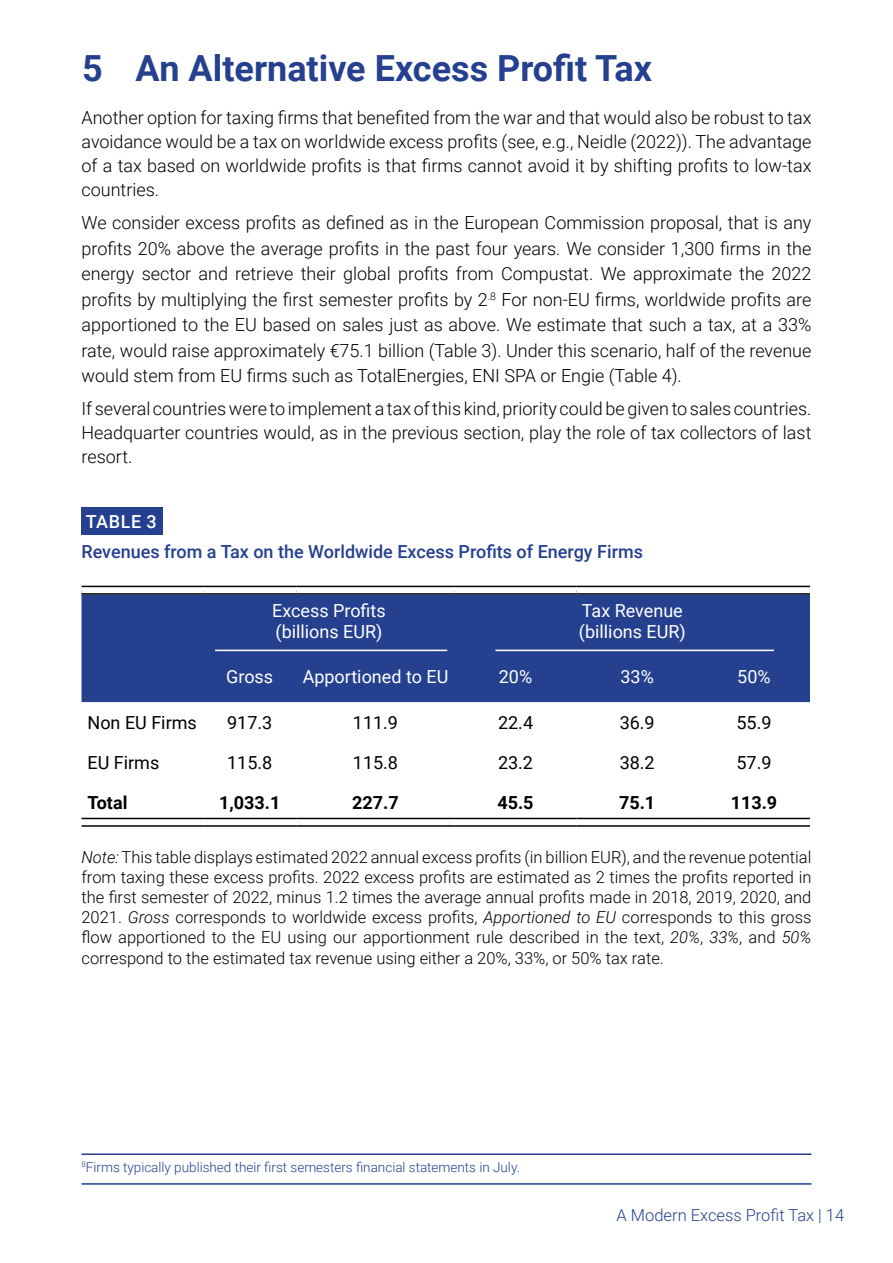
<style>
.page{position:relative;width:893px;height:1263px;background:#fff}
.page>*{position:absolute;margin:0;border:0;box-sizing:border-box;transform-origin:0 0}
.t1{font:700 36px "Roboto";color:#25408f}
.t2{font:300 18px/25.5px "Roboto";color:#000;text-align:justify}
.t3{font:18px/21.6px "Roboto";color:#fff}
.t4{font:18px "Roboto";color:#000}
.t5{font:500 18px "Roboto";color:#25408f}
.t6{font:700 18px "Roboto";color:#000}
.t7{font:500 18px "Roboto";letter-spacing:.035em;color:#fff}
.t8{font:300 16.5px/19.8px "Roboto";color:#000;text-align:justify}
.t9{font:300 16.5px "Roboto";color:#25408f}
.t10{font:300 13.5px "Roboto";color:#25408f}
.s1{font-style:italic}
</style>
<div class="page">
<div style="left:82px;top:508px;width:81px;height:27px;background:#25408f"></div>
<div style="left:82px;top:595px;width:728px;height:107px;background:#25408f"></div>
<svg style="left:82px;top:587px;width:121px;height:1px"></svg>
<svg style="left:203px;top:587px;width:93px;height:6px"></svg>
<svg style="left:296px;top:587px;width:159px;height:6px"></svg>
<svg style="left:455px;top:587px;width:121px;height:1px"></svg>
<svg style="left:576px;top:587px;width:122px;height:6px"></svg>
<svg style="left:698px;top:587px;width:112px;height:6px"></svg>
<svg style="left:82px;top:819px;width:121px;height:1px"></svg>
<svg style="left:203px;top:819px;width:93px;height:1px"></svg>
<svg style="left:296px;top:819px;width:159px;height:1px"></svg>
<svg style="left:455px;top:819px;width:121px;height:1px"></svg>
<svg style="left:576px;top:819px;width:122px;height:1px"></svg>
<svg style="left:698px;top:819px;width:112px;height:1px"></svg>
<hr style="left:82px;top:586px;width:121px;height:1px;background:#000">
<hr style="left:82px;top:593px;width:121px;height:2px;background:#000">
<hr style="left:203px;top:586px;width:93px;height:1px;background:#000">
<hr style="left:203px;top:593px;width:93px;height:2px;background:#000">
<hr style="left:296px;top:586px;width:159px;height:1px;background:#000">
<hr style="left:296px;top:593px;width:159px;height:2px;background:#000">
<hr style="left:455px;top:586px;width:121px;height:1px;background:#000">
<hr style="left:455px;top:593px;width:121px;height:2px;background:#000">
<hr style="left:576px;top:586px;width:122px;height:1px;background:#000">
<hr style="left:576px;top:593px;width:122px;height:2px;background:#000">
<hr style="left:698px;top:586px;width:112px;height:1px;background:#000">
<hr style="left:698px;top:593px;width:112px;height:2px;background:#000">
<hr style="left:82px;top:818px;width:121px;height:1px;background:#000">
<hr style="left:82px;top:825px;width:121px;height:2px;background:#000">
<hr style="left:203px;top:818px;width:93px;height:1px;background:#000">
<hr style="left:203px;top:825px;width:93px;height:2px;background:#000">
<hr style="left:296px;top:818px;width:159px;height:1px;background:#000">
<hr style="left:296px;top:825px;width:159px;height:2px;background:#000">
<hr style="left:455px;top:818px;width:121px;height:1px;background:#000">
<hr style="left:455px;top:825px;width:121px;height:2px;background:#000">
<hr style="left:576px;top:818px;width:122px;height:1px;background:#000">
<hr style="left:576px;top:825px;width:122px;height:2px;background:#000">
<hr style="left:698px;top:818px;width:112px;height:1px;background:#000">
<hr style="left:698px;top:825px;width:112px;height:2px;background:#000">
<hr style="left:82px;top:1153px;width:729px;height:2px;background:#25408f">
<hr style="left:82px;top:1183px;width:729px;height:2px;background:#25408f">
<hr style="left:215px;top:650px;width:232px;height:1px;background:#fff">
<hr style="left:495px;top:650px;width:279px;height:1px;background:#fff">
<h1 class="t1" style="left:82px;top:43px;width:571px">5 An Alternative Excess Profit Tax</h1>
<p class="t2" style="left:82px;top:105px;width:731px;line-height:24px">Another option for taxing firms that benefited from the war and that would also be robust to tax avoidance would be a tax on worldwide excess profits (see, e.g., Neidle (2022)). The advantage of a tax based on worldwide profits is that firms cannot avoid it by shifting profits to low-tax countries.</p>
<p class="t2" style="left:82px;top:209px;width:731px">We consider excess profits as defined as in the European Commission proposal, that is any profits 20% above the average profits in the past four years. We consider 1,300 firms in the energy sector and retrieve their global profits from Compustat. We approximate the 2022 profits by multiplying the first semester profits by 2<sup>.8</sup> For non-EU firms, worldwide profits are apportioned to the EU based on sales just as above. We estimate that such a tax, at a 33% rate, would raise approximately €75.1 billion (Table 3). Under this scenario, half of the revenue would stem from EU firms such as TotalEnergies, ENI SPA or Engie (Table 4).</p>
<p class="t2" style="left:82px;top:396px;width:731px;line-height:24px">If several countries were to implement a tax of this kind, priority could be given to sales countries.<br>Headquarter countries would, as in the previous section, play the role of tax collectors of last resort.</p>
<p class="t7" style="left:86px;top:509px;width:72px">TABLE 3</p>
<p class="t5" style="left:82px;top:539px;width:563px">Revenues from a Tax on the Worldwide Excess Profits of Energy Firms</p>
<p class="t3" style="left:272px;top:599px;width:115px">Excess Profits (billions EUR)</p>
<p class="t3" style="left:579px;top:599px;width:108px">Tax Revenue (billions EUR)</p>
<p class="t3" style="left:226px;top:665px;width:49px">Gross</p>
<p class="t3" style="left:303px;top:665px;width:147px">Apportioned to EU</p>
<p class="t3" style="left:499px;top:665px;width:35px">20%</p>
<p class="t3" style="left:620px;top:665px;width:35px">33%</p>
<p class="t3" style="left:737px;top:665px;width:35px">50%</p>
<p class="t4" style="left:87px;top:710px;width:111px">Non EU Firms</p>
<p class="t4" style="left:227px;top:710px;width:47px">917.3</p>
<p class="t4" style="left:353px;top:710px;width:47px">111.9</p>
<p class="t4" style="left:498px;top:710px;width:37px">22.4</p>
<p class="t4" style="left:620px;top:710px;width:37px">36.9</p>
<p class="t4" style="left:736px;top:710px;width:37px">55.9</p>
<p class="t4" style="left:87px;top:750px;width:73px">EU Firms</p>
<p class="t4" style="left:227px;top:750px;width:47px">115.8</p>
<p class="t4" style="left:353px;top:750px;width:47px">115.8</p>
<p class="t4" style="left:498px;top:750px;width:37px">23.2</p>
<p class="t4" style="left:620px;top:750px;width:37px">38.2</p>
<p class="t4" style="left:736px;top:750px;width:37px">57.9</p>
<p class="t6" style="left:87px;top:789px;width:41px">Total</p>
<p class="t6" style="left:219px;top:789px;width:63px">1,033.1</p>
<p class="t6" style="left:352px;top:789px;width:48px">227.7</p>
<p class="t6" style="left:497px;top:789px;width:38px">45.5</p>
<p class="t6" style="left:619px;top:789px;width:38px">75.1</p>
<p class="t6" style="left:731px;top:789px;width:48px">113.9</p>
<p class="t8" style="left:82px;top:847px;width:731px"><span class="s1">Note:</span> This table displays estimated 2022 annual excess profits (in billion EUR), and the revenue potential from taxing these excess profits. 2022 excess profits are estimated as 2 times the profits reported in the first semester of 2022, minus 1.2 times the average annual profits made in 2018, 2019, 2020, and 2021. <span class="s1">Gross</span> corresponds to worldwide excess profits, <span class="s1">Apportioned to EU</span> corresponds to this gross flow apportioned to the EU using our apportionment rule described in the text, <span class="s1">20%</span>, <span class="s1">33%</span>, and <span class="s1">50%</span></p>
<p class="t8" style="left:82px;top:948px;width:584px">correspond to the estimated tax revenue using either a 20%, 33%, or 50% tax rate.</p>
<p class="t10" style="left:82px;top:1157px;width:440px"><sup>8</sup>Firms typically published their first semesters financial statements in July.</p>
<p class="t9" style="left:617px;top:1204px;width:229px">A Modern Excess Profit Tax | 14</p>
</div>
